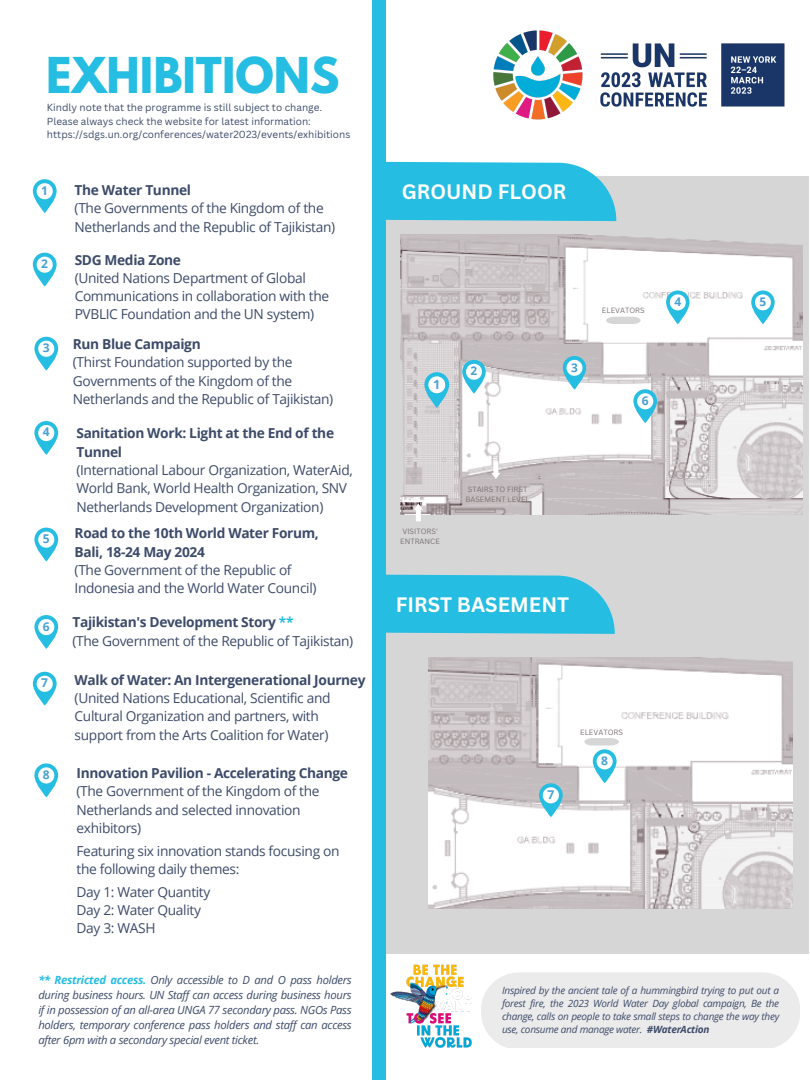
<style>
.page{position:relative;width:810px;height:1080px;background:#fff}
.page>*{position:absolute;margin:0;border:0;box-sizing:border-box;transform-origin:0 0}
.t1{font:700 43.75px "League Spartan";color:#26bde2}
.t2{font:700 20.31px "Canva Sans";color:#fff}
.t3{font:13.75px/18.2px "Open Sans";letter-spacing:-.025em;color:#3d4b6a}
.t4{font:700 13.75px/18.2px "Open Sans";letter-spacing:-.025em;color:#3d4b6a}
.t5{font:700 12.62px "Open Sans";color:#47a0d4}
.t6{font:700 12.06px "Open Sans";color:#47a0d4}
.t7{font:700 11.94px "Open Sans";color:#47a0d4}
.t8{font:italic 11.25px/15px "Open Sans";letter-spacing:-.025em;color:#3d4b6a;text-align:justify}
.t9{font:italic 10px/13.1px "Open Sans";letter-spacing:-.025em;color:#3d4b6a;text-align:justify}
.t10{font:10px/13.6px "Canva Sans";color:#3d4b6a}
.t11{font:7.44px/10.3px "Canva Sans";color:#7d7274}
.s1{font-weight:700}
.s2{font-weight:700;color:#26bde2}
</style>
<div class="page">
<div style="left:377px;top:177px;width:431px;height:777px;background:#d6d6d6"></div>
<img style="left:429px;top:658px;width:363px;height:251px">
<div style="left:372px;top:0;width:13px;height:1080px;background:#26bde2"></div>
<img style="left:493px;top:30px;width:292px;height:90px">
<svg style="left:539px;top:783px;width:24px;height:34px"></svg>
<img style="left:400px;top:234px;width:402px;height:280px">
<svg style="left:414px;top:504px;width:9px;height:17px"></svg>
<svg style="left:491px;top:461px;width:9px;height:18px"></svg>
<svg style="left:563px;top:356px;width:23px;height:34px"></svg>
<svg style="left:424px;top:372px;width:25px;height:36px"></svg>
<svg style="left:462px;top:360px;width:24px;height:34px"></svg>
<svg style="left:666px;top:290px;width:24px;height:34px"></svg>
<svg style="left:751px;top:290px;width:24px;height:34px"></svg>
<svg style="left:606px;top:317px;width:35px;height:7px"></svg>
<svg style="left:633px;top:389px;width:24px;height:34px"></svg>
<svg style="left:584px;top:738px;width:35px;height:45px;background:#c9eaf2"></svg>
<svg style="left:33px;top:179px;width:24px;height:34px"></svg>
<svg style="left:33px;top:253px;width:24px;height:34px"></svg>
<svg style="left:34px;top:337px;width:24px;height:34px"></svg>
<svg style="left:34px;top:421px;width:24px;height:34px"></svg>
<svg style="left:34px;top:528px;width:24px;height:33px"></svg>
<svg style="left:34px;top:615px;width:24px;height:34px"></svg>
<svg style="left:33px;top:672px;width:24px;height:34px"></svg>
<svg style="left:34px;top:763px;width:24px;height:34px"></svg>
<img style="left:390px;top:964px;width:82px;height:84px">
<div style="left:481px;top:972px;width:319px;height:76px;background:#ebebeb"></div>
<svg style="left:385px;top:162px;width:232px;height:59px;background:#34c0e2"></svg>
<svg style="left:385px;top:574px;width:230px;height:60px;background:#35bfe0"></svg>
<h1 class="t1" style="left:46px;top:53px;width:295px">EXHIBITIONS</h1>
<p class="t10" style="left:47px;top:101px;width:305px">Kindly note that the programme is still subject to change.<br>Please always check the website for latest information: https://sdgs.un.org/conferences/water2023/events/exhibitions</p>
<p class="t6" style="left:41px;top:182px;width:8px">1</p>
<p class="t6" style="left:41px;top:255px;width:8px">2</p>
<p class="t6" style="left:43px;top:339px;width:8px">3</p>
<p class="t6" style="left:43px;top:424px;width:8px">4</p>
<p class="t6" style="left:43px;top:530px;width:8px">5</p>
<p class="t6" style="left:43px;top:618px;width:8px">6</p>
<p class="t6" style="left:41px;top:675px;width:8px">7</p>
<p class="t6" style="left:43px;top:766px;width:8px">8</p>
<p class="t4" style="left:75px;top:181px;width:118px">The Water Tunnel</p>
<p class="t3" style="left:75px;top:199px;width:262px">(The Governments of the Kingdom of the<br>Netherlands and the Republic of Tajikistan)</p>
<p class="t4" style="left:75px;top:250px;width:108px">SDG Media Zone</p>
<p class="t3" style="left:75px;top:268px;width:256px">(United Nations Department of Global<br>Communications in collaboration with the<br>PVBLIC Foundation and the UN system)</p>
<p class="t4" style="left:73px;top:335px;width:129px">Run Blue Campaign</p>
<p class="t3" style="left:73px;top:353px;width:262px">(Thirst Foundation supported by the<br>Governments of the Kingdom of the<br>Netherlands and the Republic of Tajikistan)</p>
<p class="t4" style="left:76px;top:424px;width:259px">Sanitation Work: Light at the End of the<br>Tunnel</p>
<p class="t3" style="left:76px;top:461px;width:278px">(International Labour Organization, WaterAid,<br>World Bank, World Health Organization, SNV<br>Netherlands Development Organization)</p>
<p class="t4" style="left:75px;top:524px;width:246px">Road to the 10th World Water Forum,<br>Bali, 18-24 May 2024</p>
<p class="t3" style="left:75px;top:561px;width:243px">(The Government of the Republic of<br>Indonesia and the World Water Council)</p>
<p class="t3" style="left:72px;top:613px;width:282px"><span class="s1">Tajikistan's Development Story</span> <span class="s2">**<br></span>(The Government of the Republic of Tajikistan)</p>
<p class="t4" style="left:75px;top:670px;width:292px">Walk of Water: An Intergenerational Journey</p>
<p class="t3" style="left:75px;top:689px;width:257px">(United Nations Educational, Scientific and<br>Cultural Organization and partners, with support from the Arts Coalition for Water)</p>
<p class="t4" style="left:77px;top:764px;width:273px">Innovation Pavilion - Accelerating Change</p>
<p class="t3" style="left:77px;top:782px;width:244px">(The Government of the Kingdom of the<br>Netherlands and selected innovation exhibitors)</p>
<p class="t3" style="left:77px;top:841px;width:264px">Featuring six innovation stands focusing on the following daily themes:</p>
<p class="t3" style="left:77px;top:883px;width:135px">Day 1: Water Quantity<br>Day 2: Water Quality<br>Day 3: WASH</p>
<h2 class="t2" style="left:402px;top:177px;width:166px">GROUND FLOOR</h2>
<p class="t5" style="left:433px;top:375px;width:9px">1</p>
<p class="t7" style="left:471px;top:363px;width:8px">2</p>
<p class="t7" style="left:571px;top:359px;width:8px">3</p>
<p class="t11" style="left:602px;top:305px;width:44px">ELEVATORS</p>
<p class="t6" style="left:642px;top:392px;width:8px">6</p>
<p class="t7" style="left:674px;top:293px;width:8px">4</p>
<p class="t7" style="left:760px;top:293px;width:8px">5</p>
<p class="t11" style="left:400px;top:526px;width:41px">VISITORS'<br>ENTRANCE</p>
<p class="t11" style="left:465px;top:484px;width:66px;text-align:center">STAIRS TO FIRST<br>BASEMENT LEVEL</p>
<h2 class="t2" style="left:396px;top:590px;width:175px">FIRST BASEMENT</h2>
<p class="t6" style="left:547px;top:786px;width:8px">7</p>
<p class="t11" style="left:580px;top:727px;width:44px">ELEVATORS</p>
<p class="t6" style="left:601px;top:752px;width:8px">8</p>
<p class="t8" style="left:38px;top:972px;width:315px"><span class="s2">** Restricted access.</span> Only accessible to D and O pass holders during business hours. UN Staff can access during business hours if in possession of an all-area UNGA 77 secondary pass. NGOs Pass holders, temporary conference pass holders and staff can access after 6pm with a secondary special event ticket.</p>
<p class="t9" style="left:502px;top:983px;width:279px">Inspired by the ancient tale of a hummingbird trying to put out a forest fire, the 2023 World Water Day global campaign, Be the change, calls on people to take small steps to change the way they use, consume and manage water. <span class="s1">#WaterAction</span></p>
</div>
